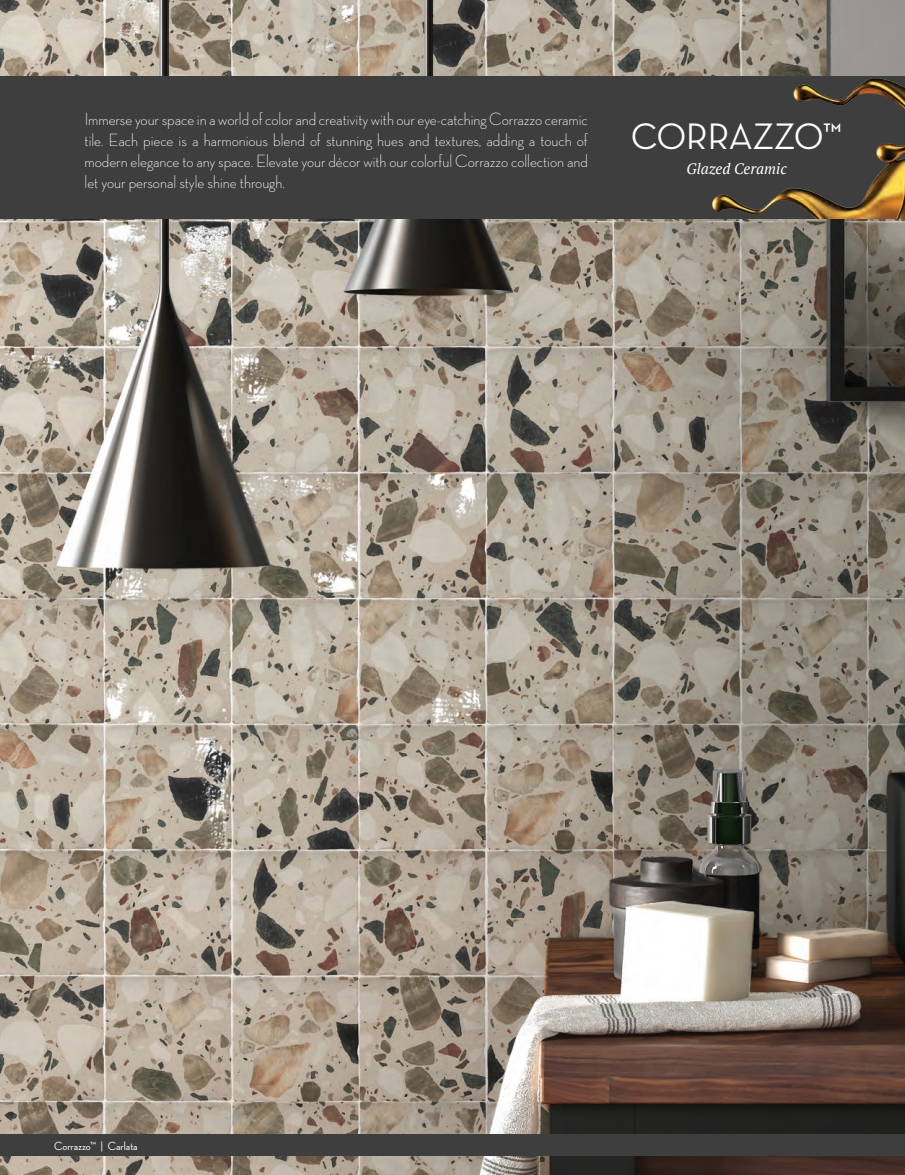
<style>
.page{position:relative;width:905px;height:1175px;background:#fff}
.page>*{position:absolute;margin:0;border:0;box-sizing:border-box;transform-origin:0 0}
.t1{font:500 37.5px "Neutra Disp";letter-spacing:-.005em;color:#fff}
.t2{font:300 18px/21px "Neutra Disp";letter-spacing:-.005em;color:#fff;text-align:justify}
.t3{font:italic 15px "PT Serif";color:#fff}
.t4{font:500 12px "Neutra Disp";color:#fff}
</style>
<div class="page">
<img style="left:0;top:0;width:904px;height:1174px">
<div style="left:0;top:1134px;width:904px;height:21px;background:#3e3e3f"></div>
<div style="left:0;top:76px;width:904px;height:142px;background:#3e3e3f"></div>
<img style="left:697px;top:75px;width:207px;height:143px">
<p class="t2" style="left:85px;top:108px;width:505px">Immerse your space in a world of color and creativity with our eye-catching Corrazzo ceramic tile. Each piece is a harmonious blend of stunning hues and textures, adding a touch of modern elegance to any space. Elevate your décor with our colorful Corrazzo collection and let your personal style shine through.</p>
<h1 class="t1" style="left:631px;top:116px;width:212px">CORRAZZO™</h1>
<p class="t3" style="left:686px;top:159px;width:102px">Glazed Ceramic</p>
<p class="t4" style="left:54px;top:1139px;width:85px">Corrazzo™ | Carlata</p>
</div>
